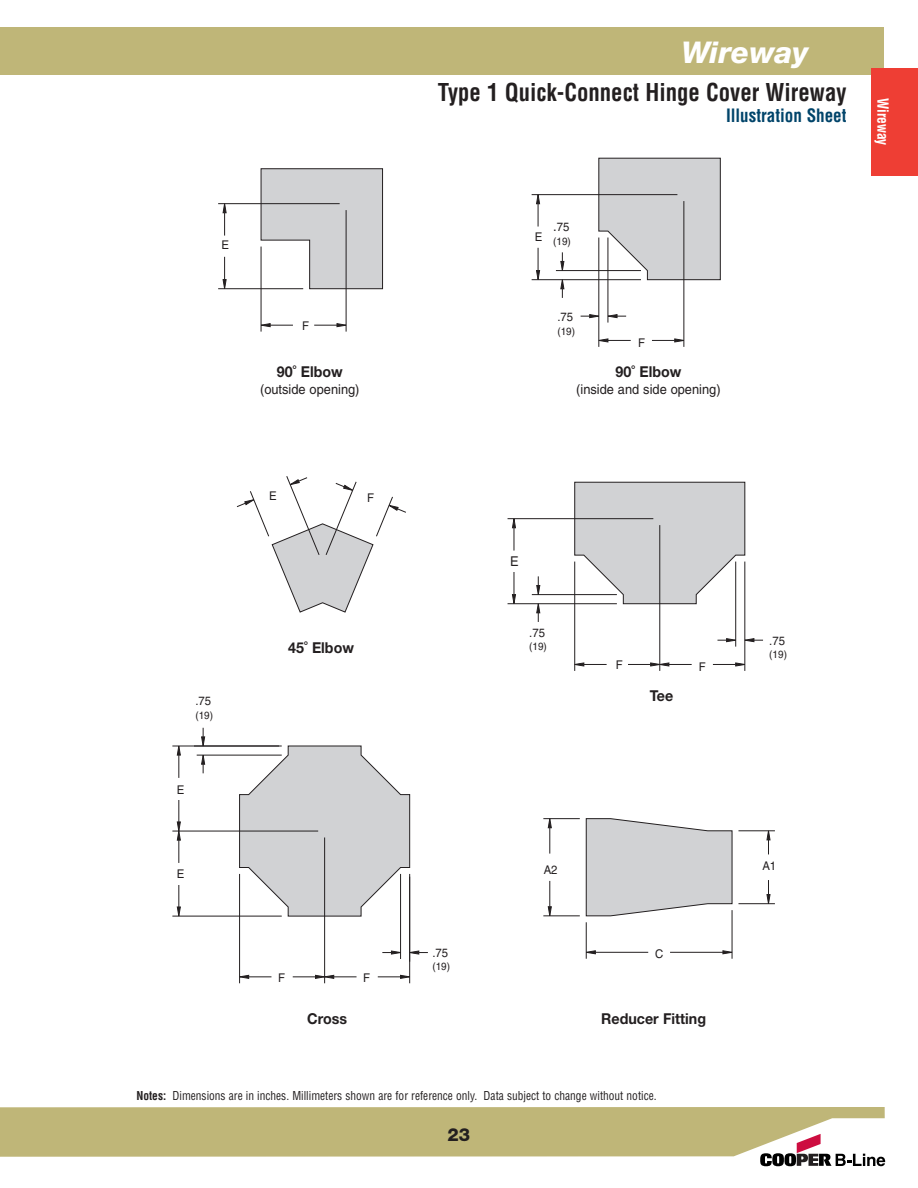
<style>
.page{position:relative;width:918px;height:1188px;background:#fff}
.page>*{position:absolute;margin:0;border:0;box-sizing:border-box;transform-origin:0 0}
.t1{font:italic 800 30px "Helvetica Neue";color:#fff}
.t2{font:700 condensed 24px "Helvetica";color:#231f20;scale:.95 1}
.t3{font:700 condensed 18px "Helvetica";color:#00446a;scale:.95 1}
.t4{font:800 18px "Helvetica Neue";color:#231f20}
.t5{font:700 15px "Helvetica Neue";color:#231f20;scale:.95 1}
.t6{font:700 condensed 15px "Helvetica";color:#fff;scale:.9 1}
.t7{font:13.5px "Helvetica";color:#231f20;scale:.95 1}
.t8{font:condensed 12px "Helvetica";color:#231f20;scale:.95 1}
.t9{font:12px "Helvetica";color:#231f20;scale:.95 1}
.t10{font:10.5px "Helvetica";color:#231f20;scale:.95 1}
.s1{font-size:13.5px}
.s2{font-weight:700}
</style>
<div class="page">
<svg style="left:260px;top:168px;width:123px;height:121px"></svg>
<hr style="left:218px;top:288px;width:85px;height:1px;background:#231f20">
<svg style="left:223px;top:257px;width:4px;height:33px"></svg>
<svg style="left:223px;top:204px;width:4px;height:32px"></svg>
<hr style="left:218px;top:203px;width:122px;height:1px;background:#231f20">
<hr style="left:261px;top:247px;width:1px;height:85px;background:#231f20">
<svg style="left:260px;top:323px;width:33px;height:4px"></svg>
<svg style="left:314px;top:323px;width:32px;height:4px"></svg>
<hr style="left:346px;top:210px;width:1px;height:122px;background:#231f20">
<svg style="left:598px;top:339px;width:33px;height:3px"></svg>
<svg style="left:652px;top:339px;width:32px;height:3px"></svg>
<svg style="left:581px;top:314px;width:45px;height:4px"></svg>
<svg style="left:598px;top:158px;width:123px;height:122px;background:#ceced0"></svg>
<hr style="left:599px;top:238px;width:1px;height:109px;background:#231f20">
<hr style="left:608px;top:238px;width:1px;height:85px;background:#231f20">
<hr style="left:684px;top:201px;width:1px;height:146px;background:#231f20">
<hr style="left:556px;top:270px;width:85px;height:1px;background:#231f20">
<svg style="left:560px;top:252px;width:4px;height:46px"></svg>
<hr style="left:532px;top:279px;width:109px;height:1px;background:#231f20">
<svg style="left:536px;top:248px;width:4px;height:33px"></svg>
<svg style="left:536px;top:195px;width:4px;height:32px"></svg>
<hr style="left:532px;top:194px;width:145px;height:1px;background:#231f20">
<svg style="left:237px;top:476px;width:169px;height:137px"></svg>
<svg style="left:574px;top:482px;width:172px;height:122px;background:#d2d3d5"></svg>
<hr style="left:745px;top:562px;width:1px;height:109px;background:#231f20">
<svg style="left:713px;top:663px;width:33px;height:3px"></svg>
<hr style="left:735px;top:562px;width:1px;height:85px;background:#231f20">
<svg style="left:717px;top:638px;width:46px;height:4px"></svg>
<svg style="left:628px;top:663px;width:64px;height:3px"></svg>
<hr style="left:660px;top:525px;width:1px;height:146px;background:#231f20">
<hr style="left:574px;top:562px;width:1px;height:109px;background:#231f20">
<svg style="left:574px;top:663px;width:33px;height:3px"></svg>
<hr style="left:508px;top:603px;width:109px;height:1px;background:#231f20">
<svg style="left:512px;top:572px;width:4px;height:33px"></svg>
<svg style="left:512px;top:519px;width:4px;height:32px"></svg>
<hr style="left:532px;top:594px;width:85px;height:1px;background:#231f20">
<svg style="left:536px;top:576px;width:4px;height:46px"></svg>
<hr style="left:508px;top:518px;width:145px;height:1px;background:#231f20">
<svg style="left:239px;top:745px;width:171px;height:172px"></svg>
<hr style="left:239px;top:874px;width:1px;height:109px;background:#231f20">
<svg style="left:239px;top:975px;width:32px;height:4px"></svg>
<hr style="left:400px;top:874px;width:1px;height:85px;background:#231f20">
<svg style="left:382px;top:951px;width:46px;height:3px"></svg>
<hr style="left:409px;top:874px;width:1px;height:109px;background:#231f20">
<svg style="left:293px;top:975px;width:64px;height:4px"></svg>
<svg style="left:378px;top:975px;width:33px;height:4px"></svg>
<hr style="left:324px;top:837px;width:1px;height:146px;background:#231f20">
<hr style="left:197px;top:755px;width:85px;height:1px;background:#231f20">
<svg style="left:201px;top:728px;width:4px;height:45px"></svg>
<hr style="left:172px;top:916px;width:110px;height:1px;background:#231f20">
<svg style="left:177px;top:885px;width:4px;height:32px"></svg>
<hr style="left:172px;top:746px;width:110px;height:1px;background:#231f20">
<svg style="left:177px;top:800px;width:4px;height:63px"></svg>
<svg style="left:177px;top:745px;width:4px;height:33px"></svg>
<hr style="left:172px;top:831px;width:146px;height:1px;background:#231f20">
<svg style="left:586px;top:818px;width:147px;height:99px;background:#d0d1d3"></svg>
<hr style="left:543px;top:916px;width:37px;height:1px;background:#231f20">
<hr style="left:543px;top:818px;width:37px;height:1px;background:#231f20">
<svg style="left:548px;top:881px;width:4px;height:36px"></svg>
<svg style="left:548px;top:818px;width:4px;height:36px"></svg>
<hr style="left:732px;top:910px;width:1px;height:49px;background:#231f20">
<hr style="left:586px;top:922px;width:1px;height:37px;background:#231f20">
<hr style="left:670px;top:952px;width:53px;height:1px;background:#231f20">
<hr style="left:595px;top:952px;width:53px;height:1px;background:#231f20">
<svg style="left:723px;top:950px;width:10px;height:4px"></svg>
<svg style="left:585px;top:950px;width:11px;height:4px"></svg>
<hr style="left:738px;top:903px;width:37px;height:1px;background:#231f20">
<hr style="left:738px;top:831px;width:37px;height:1px;background:#231f20">
<svg style="left:767px;top:880px;width:3px;height:25px"></svg>
<svg style="left:767px;top:830px;width:3px;height:24px"></svg>
<div style="left:366px;top:492px;width:16px;height:17px;background:#fff"></div>
<div style="left:268px;top:490px;width:13px;height:17px;background:#fff"></div>
<div style="left:0;top:27px;width:884px;height:47px;background:#bfb678"></div>
<svg style="left:760px;top:1157px;width:125px;height:9px"></svg>
<svg style="left:0;top:1107px;width:885px;height:50px;background:#c3ba83"></svg>
<div style="left:871px;top:68px;width:47px;height:108px;background:#ee3e34"></div>
<p class="t9" style="left:221px;top:241px;width:10px">E</p>
<p class="t9" style="left:302px;top:322px;width:9px">F</p>
<p class="t5" style="left:277px;top:366px;width:71px">90˚ Elbow</p>
<p class="t7" style="left:260px;top:384px;width:106px">(outside opening)</p>
<h1 class="t1" style="left:682px;top:41px;width:128px">Wireway</h1>
<h2 class="t2" style="left:438px;top:78px;width:432px">Type 1 Quick-Connect Hinge Cover Wireway</h2>
<h3 class="t3" style="left:726px;top:105px;width:128px">Illustration Sheet</h3>
<p class="t6" style="left:891px;top:98px;width:55px;rotate:90deg">Wireway</p>
<p class="t9" style="left:535px;top:232px;width:10px">E</p>
<p class="t9" style="left:553px;top:223px;width:19px"><span class="s1">.</span>75</p>
<p class="t10" style="left:553px;top:238px;width:20px">(19)</p>
<p class="t9" style="left:557px;top:313px;width:18px">.75</p>
<p class="t10" style="left:557px;top:327px;width:20px">(19)</p>
<p class="t9" style="left:638px;top:338px;width:9px">F</p>
<p class="t5" style="left:616px;top:366px;width:71px">90˚ Elbow</p>
<p class="t7" style="left:576px;top:384px;width:153px">(inside and side opening)</p>
<p class="t9" style="left:195px;top:697px;width:18px">.75</p>
<p class="t10" style="left:195px;top:711px;width:20px">(19)</p>
<p class="t9" style="left:177px;top:785px;width:10px">E</p>
<p class="t9" style="left:269px;top:491px;width:10px">E</p>
<p class="t9" style="left:367px;top:493px;width:9px">F</p>
<p class="t5" style="left:288px;top:643px;width:71px">45˚ Elbow</p>
<p class="t7" style="left:510px;top:556px;width:11px">E</p>
<p class="t9" style="left:529px;top:628px;width:18px">.75</p>
<p class="t10" style="left:529px;top:643px;width:20px">(19)</p>
<p class="t9" style="left:616px;top:661px;width:9px">F</p>
<p class="t9" style="left:699px;top:662px;width:9px">F</p>
<p class="t5" style="left:650px;top:690px;width:26px">Tee</p>
<p class="t9" style="left:769px;top:636px;width:18px">.75</p>
<p class="t10" style="left:769px;top:651px;width:20px">(19)</p>
<p class="t9" style="left:177px;top:870px;width:10px">E</p>
<p class="t9" style="left:544px;top:865px;width:16px">A2</p>
<p class="t9" style="left:762px;top:861px;width:16px">A1</p>
<p class="t9" style="left:278px;top:973px;width:9px">F</p>
<p class="t9" style="left:363px;top:973px;width:9px">F</p>
<p class="t9" style="left:432px;top:948px;width:18px">.75</p>
<p class="t10" style="left:432px;top:963px;width:20px">(19)</p>
<p class="t9" style="left:655px;top:949px;width:10px">C</p>
<p class="t5" style="left:307px;top:1013px;width:43px">Cross</p>
<p class="t5" style="left:601px;top:1013px;width:112px">Reducer Fitting</p>
<p class="t8" style="left:136px;top:1089px;width:549px"><span class="s2">Notes:</span> Dimensions are in inches. Millimeters shown are for reference only. Data subject to change without notice.</p>
<h3 class="t4" style="left:448px;top:1128px;width:24px">23</h3>
</div>
